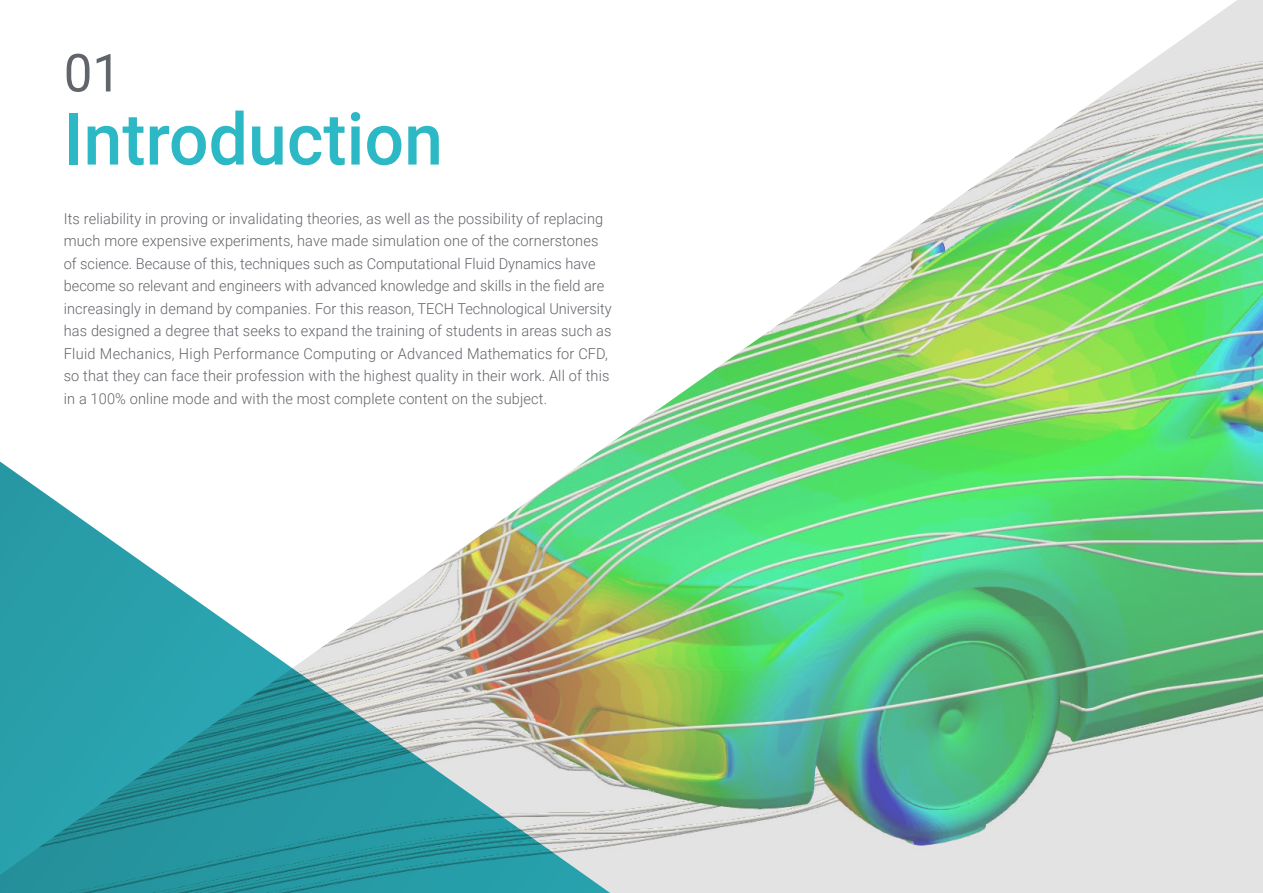
<style>
.page{position:relative;width:1263px;height:893px;background:#fff}
.page>*{position:absolute;margin:0;border:0;box-sizing:border-box;transform-origin:0 0}
.t1{font:500 72px "Roboto";color:#2db8c5}
.t2{font:52.5px "Roboto";color:#61646a}
.t3{font:300 15px/22.5px "Roboto";letter-spacing:.01em;color:#61646a}
</style>
<div class="page">
<img style="left:607px;top:0;width:656px;height:893px">
<svg style="left:0;top:446px;width:640px;height:447px"></svg>
<h2 class="t2" style="left:64px;top:36px;width:59px">01</h2>
<h1 class="t1" style="left:64px;top:89px;width:381px">Introduction</h1>
<p class="t3" style="left:64px;top:207px;width:549px">Its reliability in proving or invalidating theories, as well as the possibility of replacing much more expensive experiments, have made simulation one of the cornerstones of science. Because of this, techniques such as Computational Fluid Dynamics have become so relevant and engineers with advanced knowledge and skills in the field are increasingly in demand by companies. For this reason, TECH Technological University has designed a degree that seeks to expand the training of students in areas such as Fluid Mechanics, High Performance Computing or Advanced Mathematics for CFD, so that they can face their profession with the highest quality in their work. All of this in a 100% online mode and with the most complete content on the subject.</p>
</div>
